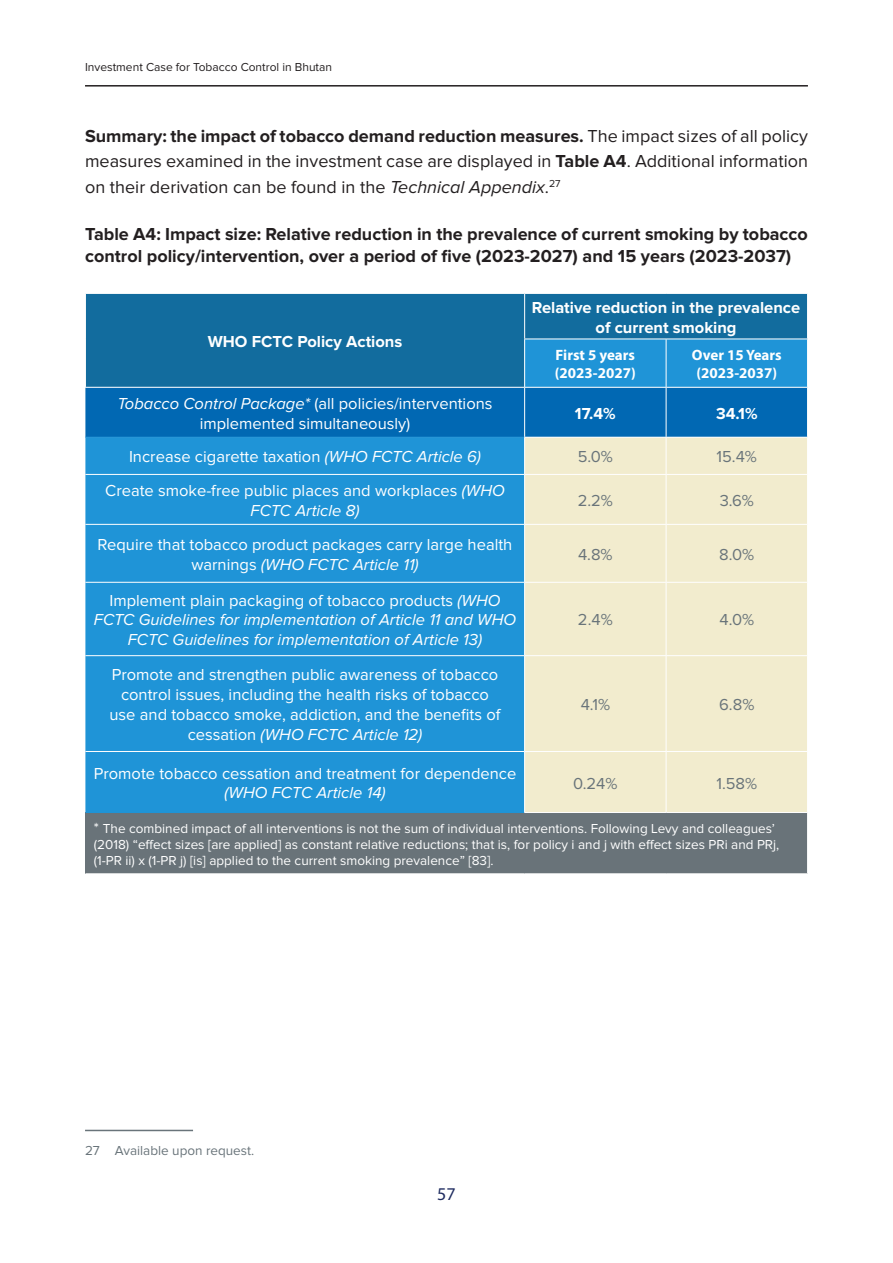
<style>
.page{position:relative;width:893px;height:1263px;background:#fff}
.page>*{position:absolute;margin:0;border:0;box-sizing:border-box;transform-origin:0 0}
.Main_Copy{font:18px/25.5px "Proxima Nova";color:#231f20;text-align:justify}
.Figure_caption{font:700 18px/21.6px "Proxima Nova";color:#231f20}
.t1{font:18px "Myriad Pro";color:#1f2c60}
.Table_head{font:16.5px/19.8px "Proxima Nova";color:#fff;text-align:center}
.Table_head-2{font:italic 16.5px/19.8px "Proxima Nova";color:#fff;text-align:center}
.Table_head-3{font:700 16.5px/19.8px "Proxima Nova";color:#fff;text-align:center}
.Table_copy{font:16.5px "Proxima Nova";color:#69747a}
.Table_copy-2{font:700 16.5px "Proxima Nova";color:#fff}
.Table_-_headers{font:700 15px "Myriad Pro";color:#fff}
.Table_head-4{font:13.5px/16.2px "Proxima Nova";color:#fff}
.Footnote{font:13.5px "Proxima Nova";color:#69747a}
.t2{font:12px "Proxima Nova";color:#231f20}
.s1{font-weight:700}
.s2{font-style:italic}
.s3{font-style:normal}
.s4{font-size:15px}
</style>
<div class="page">
<hr style="left:85px;top:85px;width:723px;height:2px;background:#231f20">
<div style="left:86px;top:294px;width:721px;height:45px;background:#126c9e"></div>
<svg style="left:85px;top:339px;width:722px;height:473px;fill:#1f94d7"></svg>
<div style="left:85px;top:388px;width:722px;height:49px;background:#0168b3"></div>
<div style="left:525px;top:438px;width:282px;height:374px;background:#f2ecce"></div>
<div style="left:85px;top:812px;width:722px;height:62px;background:#697379"></div>
<hr style="left:525px;top:387px;width:141px;height:1px;background:#fff">
<hr style="left:666px;top:387px;width:142px;height:1px;background:#fff">
<hr style="left:524px;top:388px;width:1px;height:49px;background:#fff">
<hr style="left:666px;top:388px;width:1px;height:49px;background:#fff">
<hr style="left:524px;top:339px;width:142px;height:1px;background:#fff">
<hr style="left:666px;top:339px;width:142px;height:1px;background:#fff">
<hr style="left:85px;top:437px;width:439px;height:1px;background:#1f94d7">
<hr style="left:85px;top:812px;width:439px;height:1px;background:#1f94d7">
<hr style="left:524px;top:294px;width:1px;height:45px;background:#fff">
<hr style="left:85px;top:339px;width:1px;height:48px;background:#fff">
<hr style="left:524px;top:339px;width:1px;height:48px;background:#fff">
<hr style="left:85px;top:387px;width:440px;height:1px;background:#fff">
<hr style="left:85px;top:873px;width:440px;height:1px;background:#fff">
<hr style="left:525px;top:873px;width:141px;height:1px;background:#fff">
<hr style="left:666px;top:873px;width:142px;height:1px;background:#fff">
<hr style="left:666px;top:339px;width:1px;height:48px;background:#fff">
<hr style="left:524px;top:437px;width:142px;height:1px;background:#fff">
<hr style="left:524px;top:438px;width:1px;height:36px;background:#fff">
<hr style="left:666px;top:437px;width:142px;height:1px;background:#fff">
<hr style="left:666px;top:438px;width:1px;height:36px;background:#fff">
<hr style="left:525px;top:474px;width:141px;height:1px;background:#fff">
<hr style="left:524px;top:475px;width:1px;height:49px;background:#fff">
<hr style="left:666px;top:474px;width:142px;height:1px;background:#fff">
<hr style="left:666px;top:475px;width:1px;height:49px;background:#fff">
<hr style="left:525px;top:524px;width:141px;height:1px;background:#fff">
<hr style="left:524px;top:525px;width:1px;height:57px;background:#fff">
<hr style="left:666px;top:524px;width:142px;height:1px;background:#fff">
<hr style="left:666px;top:525px;width:1px;height:57px;background:#fff">
<hr style="left:525px;top:582px;width:141px;height:1px;background:#fff">
<hr style="left:524px;top:583px;width:1px;height:72px;background:#fff">
<hr style="left:666px;top:582px;width:142px;height:1px;background:#fff">
<hr style="left:666px;top:583px;width:1px;height:72px;background:#fff">
<hr style="left:525px;top:655px;width:141px;height:1px;background:#fff">
<hr style="left:524px;top:656px;width:1px;height:95px;background:#fff">
<hr style="left:666px;top:655px;width:142px;height:1px;background:#fff">
<hr style="left:666px;top:656px;width:1px;height:95px;background:#fff">
<hr style="left:525px;top:751px;width:141px;height:1px;background:#fff">
<hr style="left:524px;top:752px;width:1px;height:60px;background:#fff">
<hr style="left:666px;top:751px;width:142px;height:1px;background:#fff">
<hr style="left:666px;top:752px;width:1px;height:60px;background:#fff">
<hr style="left:524px;top:812px;width:142px;height:1px;background:#fff">
<hr style="left:666px;top:812px;width:142px;height:1px;background:#fff">
<hr style="left:85px;top:474px;width:440px;height:1px;background:#fff">
<hr style="left:85px;top:524px;width:440px;height:1px;background:#fff">
<hr style="left:85px;top:582px;width:440px;height:1px;background:#fff">
<hr style="left:85px;top:655px;width:440px;height:1px;background:#fff">
<hr style="left:85px;top:751px;width:440px;height:1px;background:#fff">
<hr style="left:85px;top:1130px;width:108px;height:1px;background:#69747a">
<p class="t2" style="left:85px;top:61px;width:249px">Investment Case for Tobacco Control in Bhutan</p>
<p class="Main_Copy" style="left:85px;top:123px;width:724px"><span class="s1">Summary: the impact of tobacco demand reduction measures.</span> The impact sizes of all policy measures examined in the investment case are displayed in <span class="s1">Table A4</span>. Additional information on their derivation can be found in the <span class="s2">Technical Appendix</span>.<sup>27</sup></p>
<p class="Figure_caption" style="left:85px;top:224px;width:724px">Table A4: Impact size: Relative reduction in the prevalence of current smoking by tobacco control policy/intervention, over a period of five (2023-2027) and 15 years (2023-2037)</p>
<p class="Table_head-3" style="left:208px;top:332px;width:196px">WHO FCTC Policy Actions</p>
<p class="Table_head-3" style="left:532px;top:298px;width:270px">Relative reduction in the prevalence of current smoking</p>
<p class="Table_-_headers" style="left:556px;top:345px;width:81px">First 5 years</p>
<p class="Table_-_headers" style="left:555px;top:363px;width:82px">(2023-2027)</p>
<p class="Table_-_headers" style="left:692px;top:345px;width:91px">Over 15 Years</p>
<p class="Table_-_headers" style="left:696px;top:363px;width:82px">(2023-2037)</p>
<p class="Table_head" style="left:117px;top:394px;width:377px"><span class="s2">Tobacco Control Package*</span> (all policies/interventions implemented simultaneously)</p>
<p class="Table_copy-2" style="left:575px;top:404px;width:42px">17.4%</p>
<p class="Table_copy-2" style="left:716px;top:404px;width:43px">34.1%</p>
<p class="Table_head" style="left:129px;top:447px;width:353px">Increase cigarette taxation <span class="s2">(WHO FCTC Article 6)</span></p>
<p class="Table_copy" style="left:578px;top:448px;width:37px">5.0%</p>
<p class="Table_copy" style="left:717px;top:448px;width:42px">15.4%</p>
<p class="Table_head" style="left:105px;top:481px;width:401px">Create smoke-free public places and workplaces <span class="s2">(WHO<br>FCTC Article 8)</span></p>
<p class="Table_copy" style="left:578px;top:491px;width:37px">2.2%</p>
<p class="Table_copy" style="left:720px;top:491px;width:36px">3.6%</p>
<p class="Table_head" style="left:98px;top:535px;width:416px">Require that tobacco product packages carry large health warnings <span class="s2">(WHO FCTC Article 11)</span></p>
<p class="Table_copy" style="left:578px;top:545px;width:36px">4.8%</p>
<p class="Table_copy" style="left:719px;top:545px;width:37px">8.0%</p>
<p class="Table_head-2" style="left:94px;top:591px;width:424px"><span class="s3">Implement plain packaging of tobacco products</span> (WHO<br>FCTC Guidelines for implementation of Article 11 and WHO<br>FCTC Guidelines for implementation of Article 13)</p>
<p class="Table_copy" style="left:578px;top:611px;width:36px">2.4%</p>
<p class="Table_copy" style="left:719px;top:611px;width:36px">4.0%</p>
<p class="Table_head" style="left:110px;top:665px;width:392px">Promote and strengthen public awareness of tobacco control issues, including the health risks of tobacco use and tobacco smoke, addiction, and the benefits of cessation <span class="s2">(WHO FCTC Article 12)</span></p>
<p class="Table_copy" style="left:581px;top:695px;width:31px">4.1%</p>
<p class="Table_copy" style="left:719px;top:695px;width:37px">6.8%</p>
<p class="Table_head" style="left:94px;top:764px;width:424px">Promote tobacco cessation and treatment for dependence <span class="s2">(WHO FCTC Article 14)</span></p>
<p class="Table_copy" style="left:573px;top:774px;width:46px">0.24%</p>
<p class="Table_copy" style="left:716px;top:774px;width:42px">1.58%</p>
<p class="Table_head-4" style="left:94px;top:820px;width:687px"><span class="s4">*</span> The combined impact of all interventions is not the sum of individual interventions. Following Levy and colleagues’ (2018) “effect sizes [are applied] as constant relative reductions; that is, for policy i and j with effect sizes PRi and PRj, (1-PR ii) x (1-PR j) [is] applied to the current smoking prevalence” [83].</p>
<p class="Footnote" style="left:85px;top:1143px;width:171px">27 Available upon request.</p>
<p class="t1" style="left:437px;top:1182px;width:20px">57</p>
</div>
